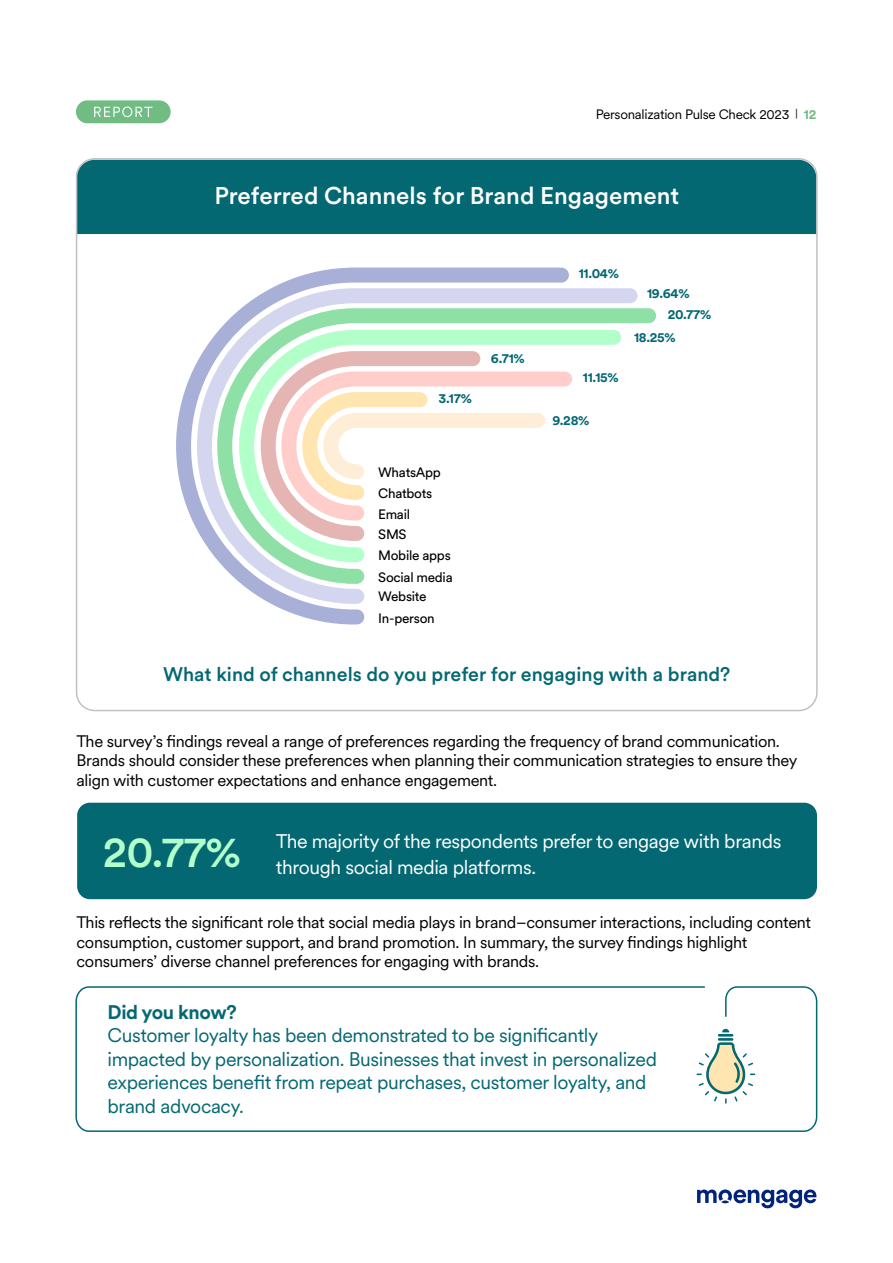
<style>
.page{position:relative;width:893px;height:1263px;background:#fff}
.page>*{position:absolute;margin:0;border:0;box-sizing:border-box;transform-origin:0 0}
.t1{font:500 43.5px "Circular XX";color:#b3ffca}
.t2{font:500 24px "Circular XX";color:#fff}
.t3{font:19.5px/23.4px "Circular XX";letter-spacing:-.02em;color:#046873}
.t4{font:19.5px "Circular XX";letter-spacing:-.02em;color:#fff}
.t5{font:500 19.5px "Circular XX";color:#046873}
.t6{font:700 19.5px "Circular XX";letter-spacing:-.02em;color:#046873}
.t7{font:16.5px/19.5px "Circular XX";letter-spacing:-.02em;color:#000}
.t8{font:13.5px "Circular XX";letter-spacing:-.02em;color:#000}
.t9{font:700 13.5px "Circular XX";letter-spacing:-.02em;color:#026873}
.t10{font:13.5px "Circular XX";letter-spacing:-.02em;color:#000}
.s1{font-size:10.5px}
.s2{font-weight:700;color:#70bc83}
</style>
<div class="page">
<div style="left:77px;top:161px;width:738px;height:73px;background:#046873"></div>
<svg style="left:697px;top:1189px;width:119px;height:19px"></svg>
<div style="left:76px;top:100px;width:95px;height:23px;background:#70bc83;border-radius:11px"></div>
<svg style="left:94px;top:107px;width:58px;height:10px"></svg>
<div style="left:77px;top:803px;width:740px;height:96px;background:#046873;border-radius:13px"></div>
<svg style="left:75px;top:986px;width:743px;height:146px"></svg>
<hr style="left:718px;top:1038px;width:15px;height:3px;background:#046873">
<svg style="left:718px;top:1029px;width:15px;height:7px"></svg>
<svg style="left:696px;top:1042px;width:59px;height:62px"></svg>
<svg style="left:569px;top:288px;width:69px;height:97px"></svg>
<svg style="left:176px;top:268px;width:393px;height:356px"></svg>
<p class="t10" style="left:596px;top:105px;width:222px">Personalization Pulse Check 2023 <span class="s1">|</span> <span class="s2">12</span></p>
<h2 class="t2" style="left:214px;top:179px;width:466px">Preferred Channels for Brand Engagement</h2>
<p class="t9" style="left:439px;top:389px;width:35px">3.17%</p>
<p class="t9" style="left:491px;top:349px;width:35px">6.71%</p>
<p class="t8" style="left:378px;top:463px;width:64px">WhatsApp</p>
<p class="t8" style="left:378px;top:484px;width:56px">Chatbots</p>
<p class="t8" style="left:378px;top:505px;width:33px">Email</p>
<p class="t8" style="left:378px;top:525px;width:30px">SMS</p>
<p class="t8" style="left:378px;top:546px;width:74px">Mobile apps</p>
<p class="t8" style="left:378px;top:568px;width:76px">Social media</p>
<p class="t8" style="left:378px;top:587px;width:50px">Website</p>
<p class="t8" style="left:378px;top:609px;width:58px">In-person</p>
<p class="t9" style="left:579px;top:264px;width:42px">11.04%</p>
<p class="t9" style="left:583px;top:368px;width:37px">11.15%</p>
<p class="t9" style="left:552px;top:411px;width:38px">9.28%</p>
<p class="t9" style="left:647px;top:284px;width:44px">19.64%</p>
<p class="t9" style="left:668px;top:305px;width:45px">20.77%</p>
<p class="t9" style="left:634px;top:328px;width:43px">18.25%</p>
<p class="t5" style="left:163px;top:661px;width:569px">What kind of channels do you prefer for engaging with a brand?</p>
<p class="t7" style="left:77px;top:731px;width:722px">The survey’s findings reveal a range of preferences regarding the frequency of brand communication.<br>Brands should consider these preferences when planning their communication strategies to ensure they align with customer expectations and enhance engagement.</p>
<h1 class="t1" style="left:103px;top:822px;width:139px">20.77%</h1>
<p class="t4" style="left:276px;top:828px;width:507px">The majority of the respondents prefer to engage with brands</p>
<p class="t4" style="left:276px;top:854px;width:262px">through social media platforms.</p>
<p class="t7" style="left:77px;top:912px;width:736px">This reflects the significant role that social media plays in brand–consumer interactions, including content consumption, customer support, and brand promotion. In summary, the survey findings highlight consumers’ diverse channel preferences for engaging with brands.</p>
<p class="t6" style="left:108px;top:999px;width:131px">Did you know?</p>
<p class="t3" style="left:108px;top:1023px;width:551px">Customer loyalty has been demonstrated to be significantly impacted by personalization. Businesses that invest in personalized experiences benefit from repeat purchases, customer loyalty, and brand advocacy.</p>
</div>
